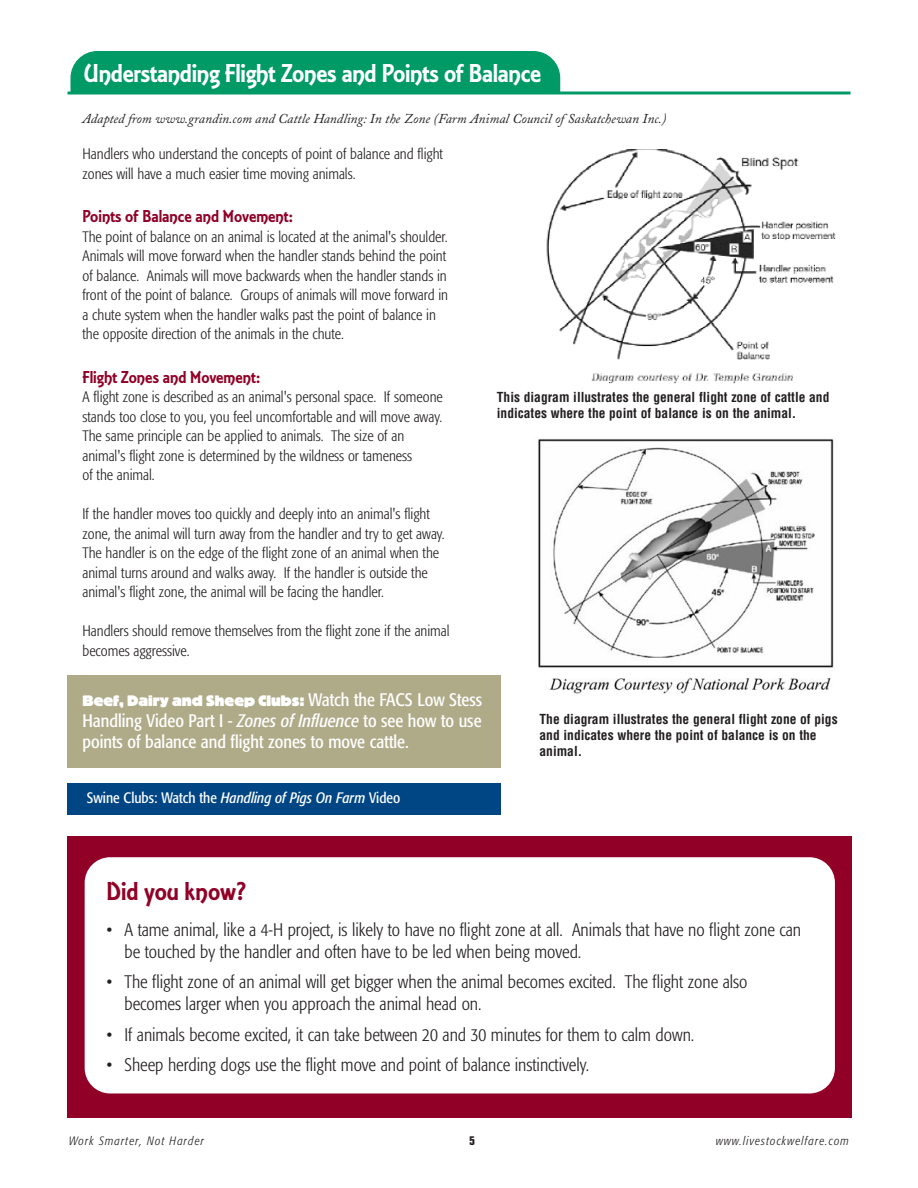
<style>
.page{position:relative;width:918px;height:1188px;background:#fff}
.page>*{position:absolute;margin:0;border:0;box-sizing:border-box;transform-origin:0 0}
.t1{font:27px "Equinox Plain";letter-spacing:-.01em;color:#fff}
.t2{font:27px "Equinox Plain";color:#900027}
.t3{font:300 condensed 18px/21.6px "Formata";color:#231f20}
.t4{font:condensed 18px/21px "Formata";color:#fff}
.t5{font:18px "Equinox Plain";color:#900027}
.t6{font:300 condensed 15px/19.5px "Formata";color:#231f20}
.t7{font:800 15px "Block BE";color:#fff}
.t8{font:condensed 15px "Formata";color:#fff}
.t9{font:700 condensed 13.5px/16.2px "Helvetica";color:#231f20}
.t10{font:italic 13.5px "Adobe Caslon";color:#231f20}
.t11{font:italic 300 condensed 12px "Formata";letter-spacing:.085em;color:#231f20}
.t12{font:700 condensed 12px "Eurostile";color:#231f20}
.s1{font-family:"Formata";font-weight:400;font-stretch:condensed;font-size:18px}
.s2{font-style:italic}
</style>
<div class="page">
<div style="left:68px;top:675px;width:433px;height:93px;background:#afab89"></div>
<div style="left:68px;top:836px;width:784px;height:282px;background:#900027"></div>
<div style="left:85px;top:857px;width:750px;height:236px;background:#fff;border-radius:26px"></div>
<img style="left:546px;top:149px;width:290px;height:235px">
<div style="left:70px;top:51px;width:490px;height:41px;background:#009a66"></div>
<hr style="left:68px;top:92px;width:782px;height:2px;background:#009a66">
<img style="left:538px;top:438px;width:296px;height:256px">
<div style="left:67px;top:783px;width:434px;height:31px;background:#004685"></div>
<h1 class="t1" style="left:84px;top:62px;width:459px">Understanding Flight Zones and Points of Balance</h1>
<p class="t10" style="left:82px;top:113px;width:585px">Adapted from www.grandin.com and Cattle Handling: In the Zone (Farm Animal Council of Saskatchewan Inc.)</p>
<p class="t6" style="left:82px;top:145px;width:362px">Handlers who understand the concepts of point of balance and flight zones will have a much easier time moving animals.</p>
<p class="t5" style="left:82px;top:209px;width:212px">Points of Balance and Movement:</p>
<p class="t6" style="left:82px;top:228px;width:367px">The point of balance on an animal is located at the animal's shoulder.<br>Animals will move forward when the handler stands behind the point of balance. Animals will move backwards when the handler stands in front of the point of balance. Groups of animals will move forward in a chute system when the handler walks past the point of balance in the opposite direction of the animals in the chute.</p>
<p class="t5" style="left:82px;top:370px;width:179px">Flight Zones and Movement:</p>
<p class="t6" style="left:82px;top:388px;width:362px">A flight zone is described as an animal's personal space. If someone stands too close to you, you feel uncomfortable and will move away.<br>The same principle can be applied to animals. The size of an animal's flight zone is determined by the wildness or tameness<br>of the animal.</p>
<p class="t6" style="left:82px;top:505px;width:364px">If the handler moves too quickly and deeply into an animal's flight zone, the animal will turn away from the handler and try to get away.<br>The handler is on the edge of the flight zone of an animal when the animal turns around and walks away. If the handler is outside the animal's flight zone, the animal will be facing the handler.</p>
<p class="t6" style="left:82px;top:622px;width:369px">Handlers should remove themselves from the flight zone if the animal becomes aggressive.</p>
<p class="t9" style="left:497px;top:390px;width:334px">This diagram illustrates the general flight zone of cattle and indicates where the point of balance is on the animal.</p>
<p class="t7" style="left:82px;top:695px;width:401px">Beef, Dairy and Sheep Clubs: <span class="s1">Watch the FACS Low Stess</span></p>
<p class="t4" style="left:82px;top:712px;width:401px">Handling Video Part I - <span class="s2">Zones of Influence</span> to see how to use points of balance and flight zones to move cattle.</p>
<p class="t8" style="left:87px;top:792px;width:315px">Swine Clubs: Watch the <span class="s2">Handling of Pigs On Farm</span> Video</p>
<p class="t9" style="left:540px;top:712px;width:300px">The diagram illustrates the general flight zone of pigs and indicates where the point of balance is on the animal.</p>
<h1 class="t2" style="left:107px;top:880px;width:141px">Did you know?</h1>
<p class="t3" style="left:125px;top:920px;width:678px;text-indent:-18px">• A tame animal, like a 4-H project, is likely to have no flight zone at all. Animals that have no flight zone can be touched by the handler and often have to be led when being moved.</p>
<p class="t3" style="left:125px;top:972px;width:624px;text-indent:-18px">• The flight zone of an animal will get bigger when the animal becomes excited. The flight zone also becomes larger when you approach the animal head on.</p>
<p class="t3" style="left:107px;top:1025px;width:589px">• If animals become excited, it can take between 20 and 30 minutes for them to calm down.</p>
<p class="t3" style="left:107px;top:1055px;width:484px">• Sheep herding dogs use the flight move and point of balance instinctively.</p>
<p class="t11" style="left:69px;top:1136px;width:137px">Work Smarter, Not Harder</p>
<p class="t12" style="left:469px;top:1136px;width:7px">5</p>
<p class="t11" style="left:716px;top:1136px;width:134px">www.livestockwelfare.com</p>
</div>
